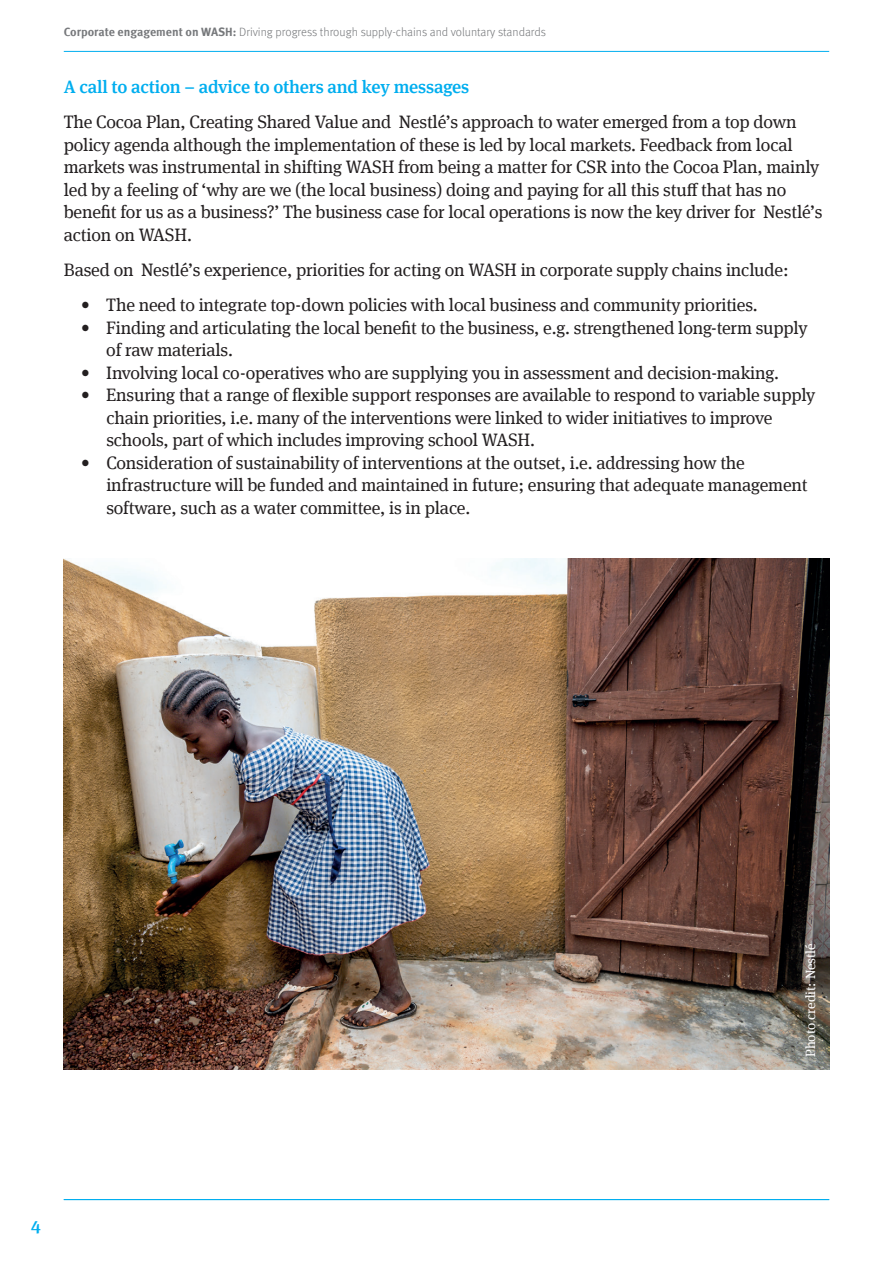
<style>
.page{position:relative;width:893px;height:1263px;background:#fff}
.page>*{position:absolute;margin:0;border:0;box-sizing:border-box;transform-origin:0 0}
.t1{font:18px/22.5px "Meta Serif Offc Pro";letter-spacing:-.01em;color:#231f20}
.t2{font:500 18px "Meta Serif Offc Pro";letter-spacing:-.01em;color:#00aeef}
.t3{font:13.5px "Meta Serif Offc Pro";color:#fff}
.t4{font:300 12px "Meta Offc";color:#76787b}
.s1{font-weight:700}
</style>
<div class="page">
<hr style="left:64px;top:51px;width:765px;height:1px;background:#00aeef">
<hr style="left:64px;top:1199px;width:765px;height:1px;background:#00aeef">
<img style="left:64px;top:559px;width:765px;height:510px">
<p class="t4" style="left:64px;top:25px;width:484px"><span class="s1">Corporate engagement on WASH:</span> Driving progress through supply-chains and voluntary standards</p>
<p class="t2" style="left:64px;top:73px;width:407px">A call to action – advice to others and key messages</p>
<p class="t1" style="left:64px;top:110px;width:760px">The Cocoa Plan, Creating Shared Value and Nestlé’s approach to water emerged from a top down policy agenda although the implementation of these is led by local markets. Feedback from local markets was instrumental in shifting WASH from being a matter for CSR into the Cocoa Plan, mainly led by a feeling of ‘why are we (the local business) doing and paying for all this stuff that has no benefit for us as a business?’ The business case for local operations is now the key driver for Nestlé’s action on WASH.</p>
<p class="t1" style="left:64px;top:257px;width:726px">Based on Nestlé’s experience, priorities for acting on WASH in corporate supply chains include:</p>
<p class="t1" style="left:81px;top:293px;width:678px">• The need to integrate top-down policies with local business and community priorities.</p>
<p class="t1" style="left:106px;top:315px;width:703px;text-indent:-26px">• Finding and articulating the local benefit to the business, e.g. strengthened long-term supply of raw materials.</p>
<p class="t1" style="left:81px;top:360px;width:700px">• Involving local co-operatives who are supplying you in assessment and decision-making.</p>
<p class="t1" style="left:106px;top:383px;width:710px;text-indent:-26px">• Ensuring that a range of flexible support responses are available to respond to variable supply chain priorities, i.e. many of the interventions were linked to wider initiatives to improve schools, part of which includes improving school WASH.</p>
<p class="t1" style="left:106px;top:450px;width:703px;text-indent:-26px">• Consideration of sustainability of interventions at the outset, i.e. addressing how the infrastructure will be funded and maintained in future; ensuring that adequate management software, such as a water committee, is in place.</p>
<p class="t2" style="left:31px;top:1213px;width:12px">4</p>
<p class="t3" style="left:801px;top:1057px;width:116px;rotate:-90deg">Photo credit: Nestlé</p>
</div>
